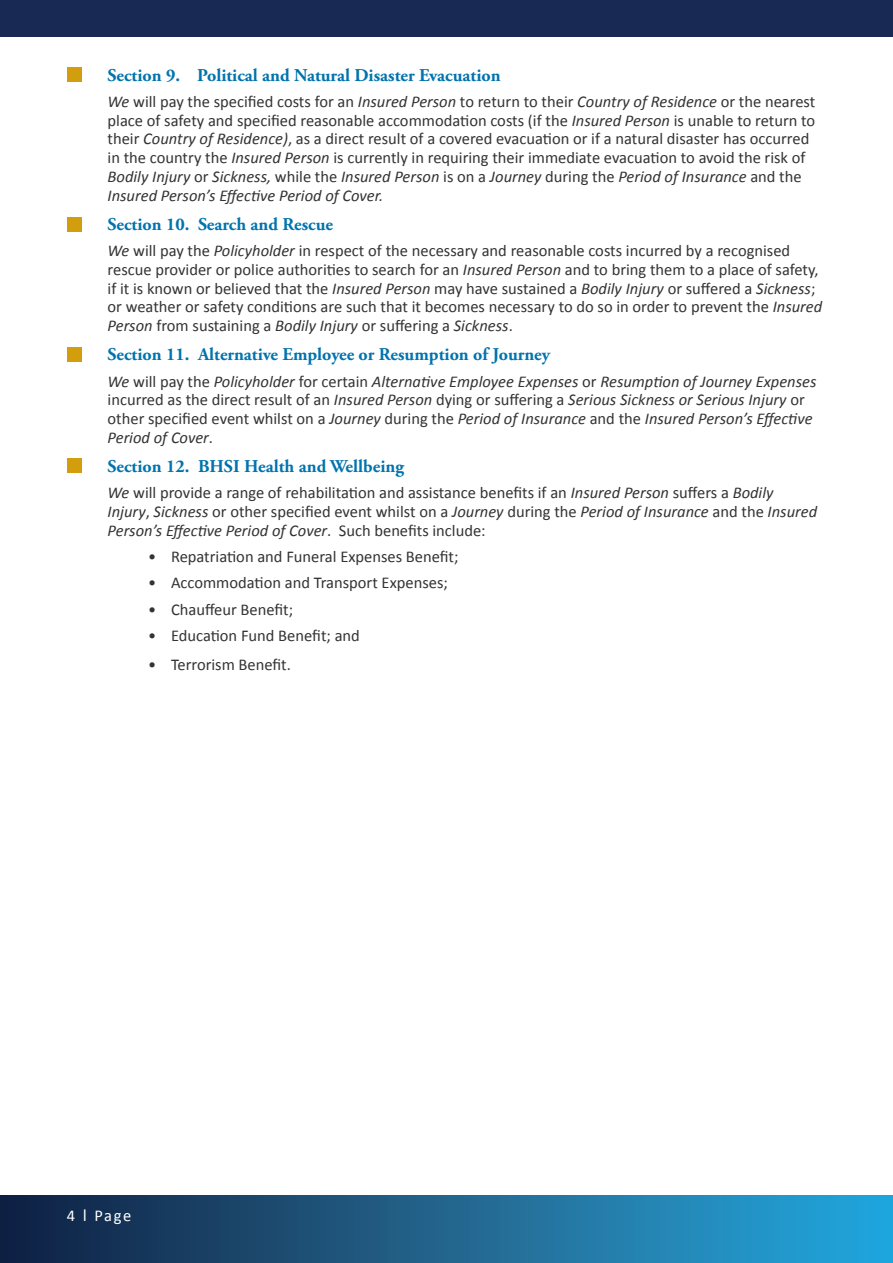
<style>
.page{position:relative;width:893px;height:1263px;background:#fff}
.page>*{position:absolute;margin:0;border:0;box-sizing:border-box;transform-origin:0 0}
.t1{font:700 18px "Adobe Garamond Pro";color:#0073ae}
.t2{font:16.5px/18.8px "Calibri";color:#333334}
.t3{font:italic 16.5px/18.8px "Calibri";color:#333334}
.t4{font:16.5px "Calibri";color:#fff}
.s1{font-style:italic}
.s2{font-style:normal}
.s3{font-size:18.6px}
</style>
<div class="page">
<div style="left:0;top:0;width:893px;height:37px;background:#182a54"></div>
<div style="left:0;top:1195px;width:893px;height:68px;background:linear-gradient(to right,#152040,#28a9de)"></div>
<div style="left:68px;top:68px;width:14px;height:14px;background:#d29e0e"></div>
<div style="left:68px;top:217px;width:14px;height:15px;background:#d29e0e"></div>
<div style="left:68px;top:347px;width:14px;height:15px;background:#d29e0e"></div>
<div style="left:68px;top:458px;width:14px;height:15px;background:#d29e0e"></div>
<p class="t1" style="left:108px;top:64px;width:395px">Section 9. Political and Natural Disaster Evacuation</p>
<p class="t2" style="left:108px;top:91px;width:709px"><span class="s1">We</span> will pay the specified costs for an <span class="s1">Insured Person</span> to return to their <span class="s1">Country of Residence</span> or the nearest place of safety and specified reasonable accommodation costs (if the <span class="s1">Insured Person</span> is unable to return to their <span class="s1">Country of Residence)</span>, as a direct result of a covered evacuation or if a natural disaster has occurred in the country the <span class="s1">Insured Person</span> is currently in requiring their immediate evacuation to avoid the risk of <span class="s1">Bodily Injury</span> or <span class="s1">Sickness,</span> while the <span class="s1">Insured Person</span> is on a <span class="s1">Journey</span> during the <span class="s1">Period of Insurance</span> and the <span class="s1">Insured Person’s Effective Period of Cover.</span></p>
<p class="t1" style="left:108px;top:214px;width:227px">Section 10. Search and Rescue</p>
<p class="t2" style="left:108px;top:240px;width:716px"><span class="s1">We</span> will pay the <span class="s1">Policyholder</span> in respect of the necessary and reasonable costs incurred by a recognised rescue provider or police authorities to search for an <span class="s1">Insured Person</span> and to bring them to a place of safety, if it is known or believed that the <span class="s1">Insured Person</span> may have sustained a <span class="s1">Bodily Injury</span> or suffered a <span class="s1">Sickness</span>; or weather or safety conditions are such that it becomes necessary to do so in order to prevent the <span class="s1">Insured Person</span> from sustaining a <span class="s1">Bodily Injury</span> or suffering a <span class="s1">Sickness</span>.</p>
<p class="t1" style="left:108px;top:344px;width:444px">Section 11. Alternative Employee or Resumption of Journey</p>
<p class="t3" style="left:108px;top:371px;width:710px">We <span class="s2">will pay the</span> Policyholder <span class="s2">for certain</span> Alternative Employee Expenses <span class="s2">or</span> Resumption of Journey Expenses <span class="s2">incurred as the direct result of an</span> Insured Person <span class="s2">dying or suffering a</span> Serious Sickness or Serious Injury <span class="s2">or other specified event whilst on a</span> Journey <span class="s2">during the</span> Period of Insurance <span class="s2">and the</span> Insured Person’s Effective Period of Cover<span class="s2">.</span></p>
<p class="t1" style="left:108px;top:456px;width:298px">Section 12. BHSI Health and Wellbeing</p>
<p class="t2" style="left:108px;top:483px;width:711px"><span class="s1">We</span> will provide a range of rehabilitation and assistance benefits if an <span class="s1">Insured Person</span> suffers a <span class="s1">Bodily<br>Injury</span>, <span class="s1">Sickness</span> or other specified event whilst on a <span class="s1">Journey</span> during the <span class="s1">Period of Insurance</span> and the <span class="s1">Insured<br>Person’s Effective Period of Cover</span>. Such benefits include:</p>
<p class="t2" style="left:148px;top:546px;width:312px">• Repatriation and Funeral Expenses Benefit;</p>
<p class="t2" style="left:148px;top:573px;width:301px">• Accommodation and Transport Expenses;</p>
<p class="t2" style="left:148px;top:599px;width:147px">• Chauffeur Benefit;</p>
<p class="t2" style="left:148px;top:625px;width:213px">• Education Fund Benefit; and</p>
<p class="t2" style="left:148px;top:655px;width:144px">• Terrorism Benefit.</p>
<p class="t4" style="left:67px;top:1206px;width:66px">4 <span class="s3">I</span> Page</p>
</div>
